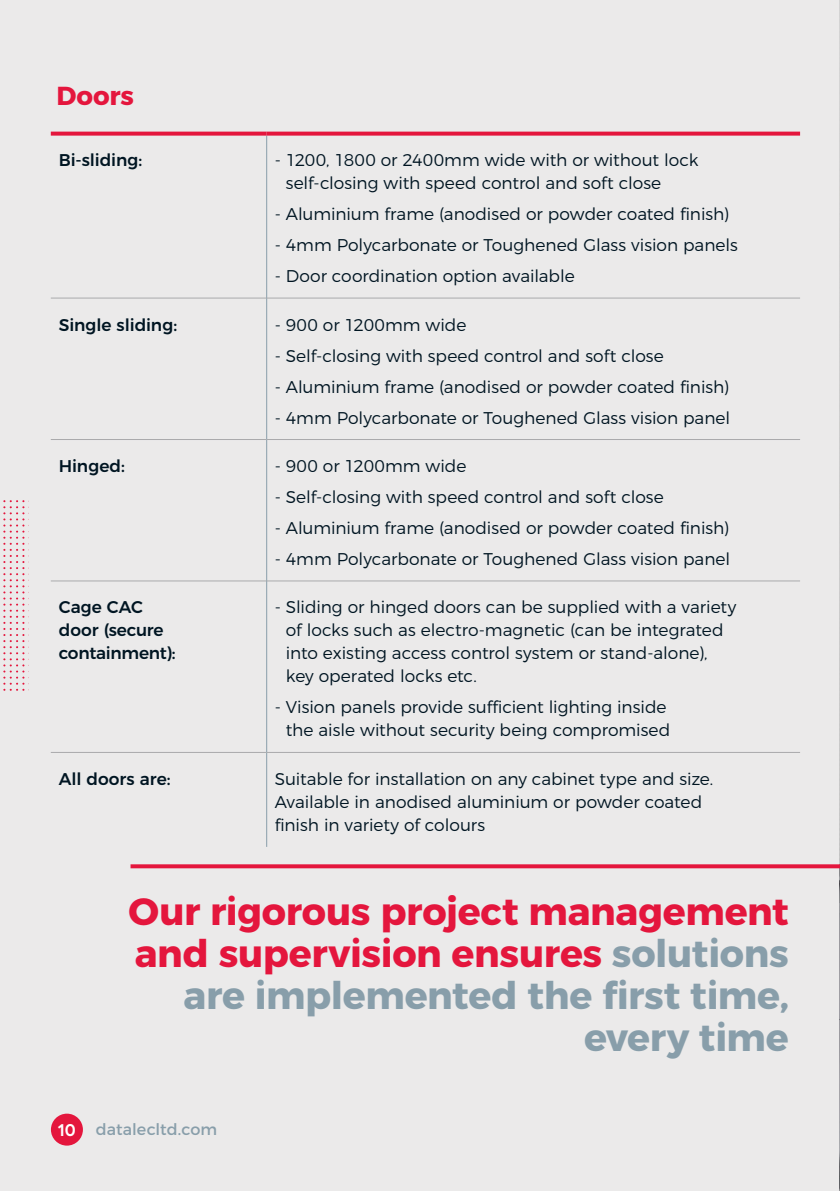
<style>
.page{position:relative;width:840px;height:1191px;background:#fff}
.page>*{position:absolute;margin:0;border:0;box-sizing:border-box;transform-origin:0 0}
.t1{font:700 38px/42px "Montserrat";letter-spacing:-.01em;color:#e4163d;text-align:right}
.t2{font:700 26px "Montserrat";color:#e4163d}
.t3{font:300 17px/23px "Montserrat";color:#001522}
.t4{font:500 17px/23px "Montserrat";letter-spacing:-.005em;color:#001522}
.t5{font:16px "Montserrat";letter-spacing:.005em;color:#889eaa}
.t6{font:600 16px "Axiforma";color:#fff}
.s1{color:#889eaa}
</style>
<div class="page">
<div style="left:0;top:0;width:839px;height:1191px;background:#ebeaea"></div>
<img style="left:839px;top:864px;width:1px;height:327px">
<svg style="left:130px;top:864px;width:709px;height:4px;fill:#e4163d"></svg>
<hr style="left:266px;top:136px;width:1px;height:162px;background:#889eaa">
<hr style="left:266px;top:298px;width:1px;height:141px;background:#889eaa">
<hr style="left:266px;top:439px;width:1px;height:142px;background:#889eaa">
<hr style="left:266px;top:581px;width:1px;height:171px;background:#889eaa">
<hr style="left:266px;top:752px;width:1px;height:95px;background:#889eaa">
<hr style="left:51px;top:298px;width:215px;height:1px;background:#aaaaac">
<hr style="left:51px;top:439px;width:215px;height:1px;background:#aaaaac">
<hr style="left:51px;top:580px;width:215px;height:1px;background:#aaaaac">
<hr style="left:51px;top:752px;width:215px;height:1px;background:#aaaaac">
<hr style="left:267px;top:298px;width:532px;height:1px;background:#aaaaac">
<hr style="left:267px;top:439px;width:532px;height:1px;background:#aaaaac">
<hr style="left:267px;top:580px;width:532px;height:1px;background:#aaaaac">
<hr style="left:267px;top:752px;width:532px;height:1px;background:#aaaaac">
<svg style="left:51px;top:132px;width:215px;height:4px"></svg>
<svg style="left:266px;top:132px;width:533px;height:4px;fill:#e4163d"></svg>
<div style="left:51px;top:1113px;width:32px;height:32px;background:#e4163d;border-radius:50%"></div>
<svg style="left:3px;top:500px;width:22px;height:191px"></svg>
<h2 class="t2" style="left:56px;top:75px;width:79px">Doors</h2>
<p class="t4" style="left:59px;top:147px;width:85px">Bi-sliding:</p>
<p class="t3" style="left:286px;top:147px;width:414px;text-indent:-11px">- 1200, 1800 or 2400mm wide with or without lock self-closing with speed control and soft close</p>
<p class="t3" style="left:274px;top:201px;width:455px">- Aluminium frame (anodised or powder coated finish)</p>
<p class="t3" style="left:274px;top:232px;width:464px">- 4mm Polycarbonate or Toughened Glass vision panels</p>
<p class="t3" style="left:274px;top:263px;width:301px">- Door coordination option available</p>
<p class="t4" style="left:59px;top:312px;width:120px">Single sliding:</p>
<p class="t3" style="left:274px;top:311px;width:193px">- 900 or 1200mm wide</p>
<p class="t3" style="left:274px;top:342px;width:390px">- Self-closing with speed control and soft close</p>
<p class="t3" style="left:274px;top:373px;width:455px">- Aluminium frame (anodised or powder coated finish)</p>
<p class="t3" style="left:274px;top:404px;width:457px">- 4mm Polycarbonate or Toughened Glass vision panel</p>
<p class="t4" style="left:59px;top:453px;width:68px">Hinged:</p>
<p class="t3" style="left:274px;top:453px;width:193px">- 900 or 1200mm wide</p>
<p class="t3" style="left:274px;top:484px;width:390px">- Self-closing with speed control and soft close</p>
<p class="t3" style="left:274px;top:515px;width:455px">- Aluminium frame (anodised or powder coated finish)</p>
<p class="t3" style="left:274px;top:546px;width:457px">- 4mm Polycarbonate or Toughened Glass vision panel</p>
<p class="t4" style="left:59px;top:594px;width:118px">Cage CAC door (secure containment):</p>
<p class="t3" style="left:286px;top:594px;width:451px;text-indent:-11px">- Sliding or hinged doors can be supplied with a variety of locks such as electro-magnetic (can be integrated into existing access control system or stand-alone), key operated locks etc.</p>
<p class="t3" style="left:274px;top:694px;width:397px;text-align:right">- Vision panels provide sufficient lighting inside the aisle without security being compromised</p>
<p class="t4" style="left:59px;top:766px;width:113px">All doors are:</p>
<p class="t3" style="left:274px;top:766px;width:440px">Suitable for installation on any cabinet type and size.<br>Available in anodised aluminium or powder coated finish in variety of colours</p>
<h1 class="t1" style="left:128px;top:887px;width:661px">Our rigorous project management and supervision ensures <span class="s1">solutions are implemented the first time, every time</span></h1>
<p class="t6" style="left:58px;top:1119px;width:19px">10</p>
<p class="t5" style="left:96px;top:1116px;width:123px">datalecltd.com</p>
</div>
